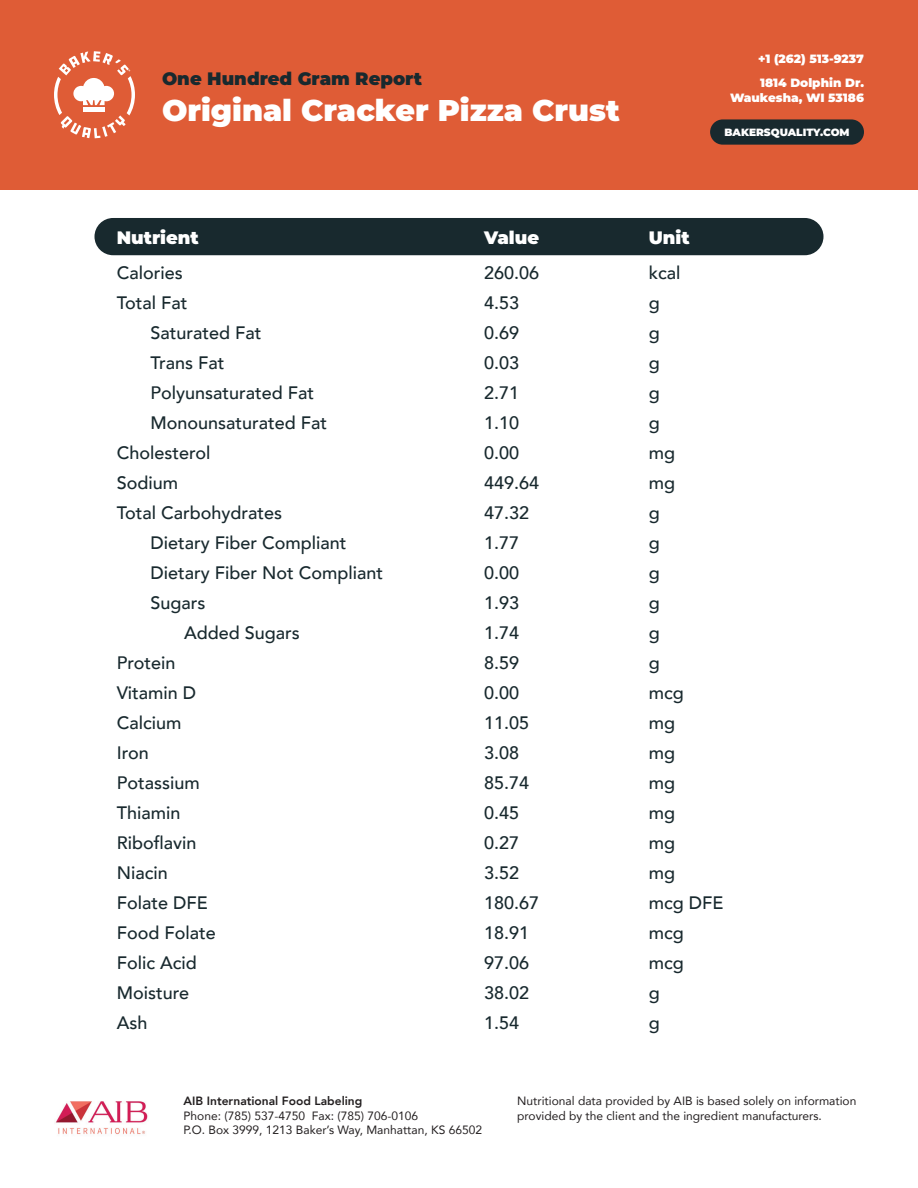
<style>
.page{position:relative;width:918px;height:1188px;background:#fff}
.page>*{position:absolute;margin:0;border:0;box-sizing:border-box;transform-origin:0 0}
.t1{font:900 30px "Montserrat";color:#fff}
.t2{font:500 18px "Avenir";color:#18292e}
.t3{font:900 18px "Montserrat";color:#18292e}
.t4{font:900 18px "Montserrat";color:#fff}
.t5{font:12px/14.4px "Avenir";color:#231f20}
.t6{font:900 12px "Montserrat";color:#fff}
.t7{font:800 12px "Avenir";color:#231f20}
.t8{font:900 10.5px "Montserrat";color:#fff}
</style>
<div class="page">
<div style="left:0;top:0;width:918px;height:190px;background:#df5c36"></div>
<svg style="left:54px;top:51px;width:81px;height:87px"></svg>
<div style="left:710px;top:119px;width:154px;height:26px;background:#18292e;border-radius:13px"></div>
<img style="left:55px;top:1101px;width:93px;height:34px">
<div style="left:94px;top:218px;width:729px;height:37px;background:#18292e;border-radius:19px"></div>
<p class="t3" style="left:162px;top:66px;width:262px">One Hundred Gram Report</p>
<p class="t1" style="left:162px;top:88px;width:459px">Original Cracker Pizza Crust</p>
<p class="t6" style="left:758px;top:50px;width:107px">+1 (262) 513-9237</p>
<p class="t6" style="left:760px;top:74px;width:105px">1814 Dolphin Dr.</p>
<p class="t6" style="left:730px;top:89px;width:135px">Waukesha, WI 53186</p>
<p class="t8" style="left:724px;top:124px;width:127px">BAKERSQUALITY.COM</p>
<p class="t4" style="left:117px;top:224px;width:84px">Nutrient</p>
<p class="t4" style="left:484px;top:224px;width:56px">Value</p>
<p class="t4" style="left:649px;top:224px;width:42px">Unit</p>
<p class="t2" style="left:117px;top:257px;width:68px">Calories</p>
<p class="t2" style="left:484px;top:257px;width:57px">260.06</p>
<p class="t2" style="left:649px;top:257px;width:33px">kcal</p>
<p class="t2" style="left:117px;top:287px;width:72px">Total Fat</p>
<p class="t2" style="left:484px;top:287px;width:37px">4.53</p>
<p class="t2" style="left:649px;top:287px;width:12px">g</p>
<p class="t2" style="left:150px;top:317px;width:113px">Saturated Fat</p>
<p class="t2" style="left:484px;top:317px;width:37px">0.69</p>
<p class="t2" style="left:649px;top:317px;width:12px">g</p>
<p class="t2" style="left:150px;top:347px;width:76px">Trans Fat</p>
<p class="t2" style="left:484px;top:347px;width:37px">0.03</p>
<p class="t2" style="left:649px;top:347px;width:12px">g</p>
<p class="t2" style="left:150px;top:377px;width:165px">Polyunsaturated Fat</p>
<p class="t2" style="left:484px;top:377px;width:37px">2.71</p>
<p class="t2" style="left:649px;top:377px;width:12px">g</p>
<p class="t2" style="left:150px;top:407px;width:178px">Monounsaturated Fat</p>
<p class="t2" style="left:484px;top:407px;width:37px">1.10</p>
<p class="t2" style="left:649px;top:407px;width:12px">g</p>
<p class="t2" style="left:117px;top:437px;width:95px">Cholesterol</p>
<p class="t2" style="left:484px;top:437px;width:37px">0.00</p>
<p class="t2" style="left:649px;top:437px;width:28px">mg</p>
<p class="t2" style="left:117px;top:467px;width:63px">Sodium</p>
<p class="t2" style="left:484px;top:467px;width:57px">449.64</p>
<p class="t2" style="left:649px;top:467px;width:28px">mg</p>
<p class="t2" style="left:117px;top:497px;width:167px">Total Carbohydrates</p>
<p class="t2" style="left:484px;top:497px;width:47px">47.32</p>
<p class="t2" style="left:649px;top:497px;width:12px">g</p>
<p class="t2" style="left:150px;top:527px;width:198px">Dietary Fiber Compliant</p>
<p class="t2" style="left:484px;top:527px;width:37px">1.77</p>
<p class="t2" style="left:649px;top:527px;width:12px">g</p>
<p class="t2" style="left:150px;top:557px;width:234px">Dietary Fiber Not Compliant</p>
<p class="t2" style="left:484px;top:557px;width:37px">0.00</p>
<p class="t2" style="left:649px;top:557px;width:12px">g</p>
<p class="t2" style="left:150px;top:587px;width:57px">Sugars</p>
<p class="t2" style="left:484px;top:587px;width:37px">1.93</p>
<p class="t2" style="left:649px;top:587px;width:12px">g</p>
<p class="t2" style="left:184px;top:617px;width:117px">Added Sugars</p>
<p class="t2" style="left:484px;top:617px;width:37px">1.74</p>
<p class="t2" style="left:649px;top:617px;width:12px">g</p>
<p class="t2" style="left:117px;top:647px;width:60px">Protein</p>
<p class="t2" style="left:484px;top:647px;width:37px">8.59</p>
<p class="t2" style="left:649px;top:647px;width:12px">g</p>
<p class="t2" style="left:117px;top:677px;width:81px">Vitamin D</p>
<p class="t2" style="left:484px;top:677px;width:37px">0.00</p>
<p class="t2" style="left:649px;top:677px;width:37px">mcg</p>
<p class="t2" style="left:117px;top:707px;width:66px">Calcium</p>
<p class="t2" style="left:484px;top:707px;width:47px">11.05</p>
<p class="t2" style="left:649px;top:707px;width:28px">mg</p>
<p class="t2" style="left:117px;top:737px;width:34px">Iron</p>
<p class="t2" style="left:484px;top:737px;width:37px">3.08</p>
<p class="t2" style="left:649px;top:737px;width:28px">mg</p>
<p class="t2" style="left:117px;top:767px;width:85px">Potassium</p>
<p class="t2" style="left:484px;top:767px;width:47px">85.74</p>
<p class="t2" style="left:649px;top:767px;width:28px">mg</p>
<p class="t2" style="left:117px;top:797px;width:65px">Thiamin</p>
<p class="t2" style="left:484px;top:797px;width:37px">0.45</p>
<p class="t2" style="left:649px;top:797px;width:28px">mg</p>
<p class="t2" style="left:117px;top:827px;width:81px">Riboflavin</p>
<p class="t2" style="left:484px;top:827px;width:37px">0.27</p>
<p class="t2" style="left:649px;top:827px;width:28px">mg</p>
<p class="t2" style="left:117px;top:857px;width:52px">Niacin</p>
<p class="t2" style="left:484px;top:857px;width:37px">3.52</p>
<p class="t2" style="left:649px;top:857px;width:28px">mg</p>
<p class="t2" style="left:117px;top:887px;width:93px">Folate DFE</p>
<p class="t2" style="left:484px;top:887px;width:57px">180.67</p>
<p class="t2" style="left:649px;top:887px;width:76px">mcg DFE</p>
<p class="t2" style="left:117px;top:917px;width:101px">Food Folate</p>
<p class="t2" style="left:484px;top:917px;width:47px">18.91</p>
<p class="t2" style="left:649px;top:917px;width:37px">mcg</p>
<p class="t2" style="left:117px;top:947px;width:82px">Folic Acid</p>
<p class="t2" style="left:484px;top:947px;width:47px">97.06</p>
<p class="t2" style="left:649px;top:947px;width:37px">mcg</p>
<p class="t2" style="left:117px;top:977px;width:74px">Moisture</p>
<p class="t2" style="left:484px;top:977px;width:47px">38.02</p>
<p class="t2" style="left:649px;top:977px;width:12px">g</p>
<p class="t2" style="left:117px;top:1007px;width:32px">Ash</p>
<p class="t2" style="left:484px;top:1007px;width:37px">1.54</p>
<p class="t2" style="left:649px;top:1007px;width:12px">g</p>
<p class="t7" style="left:184px;top:1092px;width:180px">AIB International Food Labeling</p>
<p class="t5" style="left:184px;top:1108px;width:236px">Phone: (785) 537-4750 Fax: (785) 706-0106</p>
<p class="t5" style="left:184px;top:1122px;width:300px">P.O. Box 3999, 1213 Baker’s Way, Manhattan, KS 66502</p>
<p class="t5" style="left:517px;top:1093px;width:341px">Nutritional data provided by AIB is based solely on information provided by the client and the ingredient manufacturers.</p>
</div>
